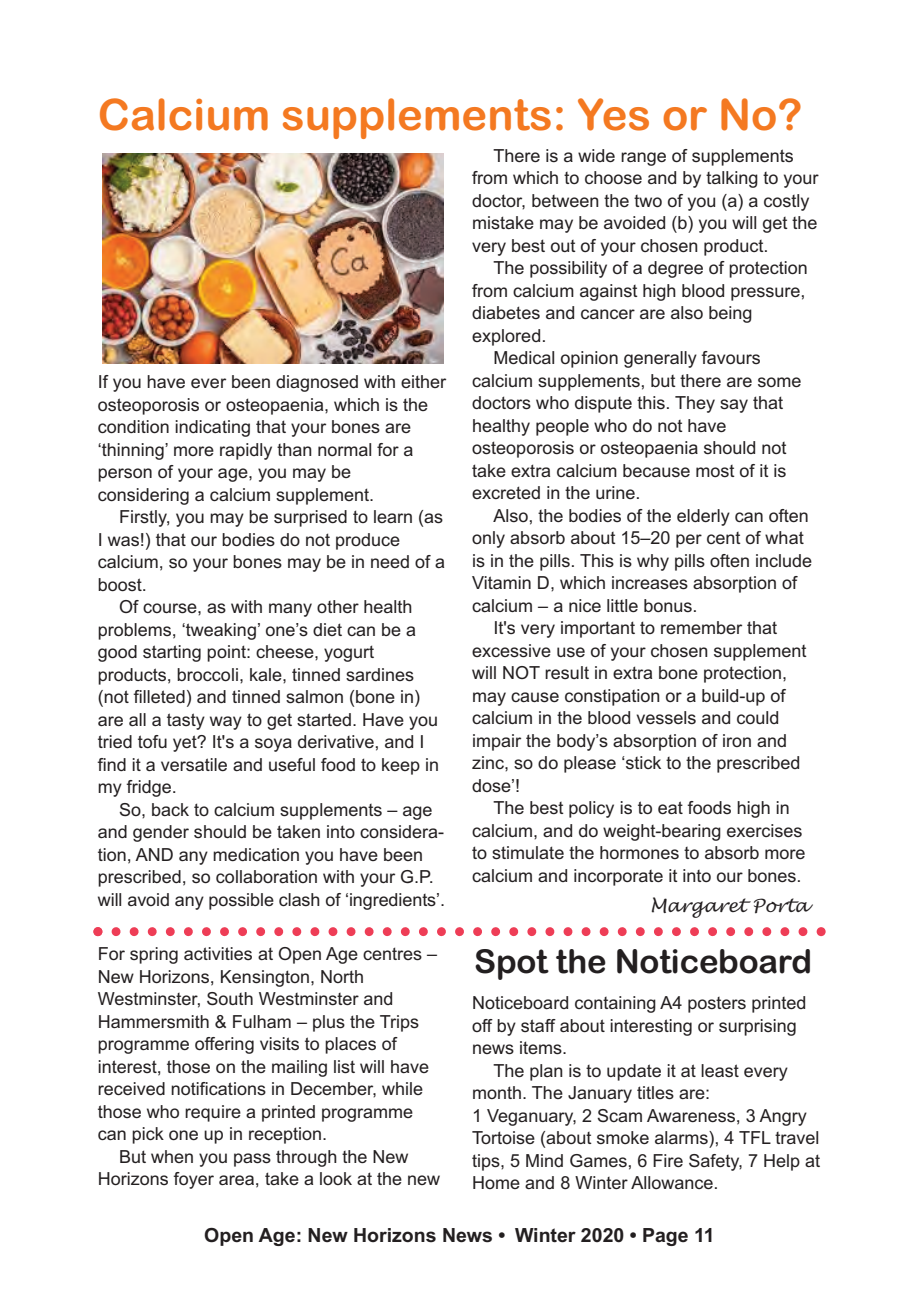
<style>
.page{position:relative;width:919px;height:1289px;background:#fff}
.page>*{position:absolute;margin:0;border:0;box-sizing:border-box;transform-origin:0 0}
.t1{font:43.5px "Arial Rounded MT Bold";color:#f47921}
.t2{font:33px "Arial Rounded MT Bold";letter-spacing:-.005em;color:#231f20}
.t3{font:700 19.5px "Arial";color:#231f20}
.t4{font:18px/22.5px "Arial";color:#231f20}
.t5{font:italic 18px "Lucida Handwriting";color:#231f20}
</style>
<div class="page">
<img style="left:102px;top:153px;width:341px;height:210px">
<svg style="left:93px;top:927px;width:732px;height:9px"></svg>
<h1 class="t1" style="left:98px;top:89px;width:706px">Calcium supplements: Yes or No?</h1>
<p class="t4" style="left:98px;top:370px;width:350px">If you have ever been diagnosed with either osteoporosis or osteopaenia, which is the condition indicating that your bones are ‘thinning’ more rapidly than normal for a person of your age, you may be considering a calcium supplement.</p>
<p class="t4" style="left:119px;top:505px;width:325px">Firstly, you may be surprised to learn (as</p>
<p class="t4" style="left:98px;top:528px;width:304px">I was!) that our bodies do not produce</p>
<p class="t4" style="left:98px;top:550px;width:349px">calcium, so your bones may be in need of a</p>
<p class="t4" style="left:98px;top:573px;width:51px">boost.</p>
<p class="t4" style="left:119px;top:595px;width:295px">Of course, as with many other health</p>
<p class="t4" style="left:98px;top:618px;width:320px">problems, ‘tweaking’ one’s diet can be a</p>
<p class="t4" style="left:98px;top:640px;width:278px">good starting point: cheese, yogurt</p>
<p class="t4" style="left:98px;top:663px;width:318px">products, broccoli, kale, tinned sardines</p>
<p class="t4" style="left:98px;top:685px;width:324px">(not filleted) and tinned salmon (bone in)</p>
<p class="t4" style="left:98px;top:708px;width:342px">are all a tasty way to get started. Have you</p>
<p class="t4" style="left:98px;top:730px;width:328px">tried tofu yet? It's a soya derivative, and I</p>
<p class="t4" style="left:98px;top:753px;width:343px">find it a versatile and useful food to keep in</p>
<p class="t4" style="left:98px;top:775px;width:81px">my fridge.</p>
<p class="t4" style="left:119px;top:798px;width:315px">So, back to calcium supplements – age</p>
<p class="t4" style="left:98px;top:820px;width:348px">and gender should be taken into considera-</p>
<p class="t4" style="left:98px;top:843px;width:327px">tion, AND any medication you have been</p>
<p class="t4" style="left:98px;top:865px;width:337px">prescribed, so collaboration with your G.P.</p>
<p class="t4" style="left:98px;top:888px;width:349px">will avoid any possible clash of ‘ingredients’.</p>
<p class="t4" style="left:98px;top:942px;width:341px">For spring activities at Open Age centres –</p>
<p class="t4" style="left:98px;top:965px;width:268px">New Horizons, Kensington, North</p>
<p class="t4" style="left:98px;top:987px;width:297px">Westminster, South Westminster and</p>
<p class="t4" style="left:98px;top:1010px;width:323px">Hammersmith &amp; Fulham – plus the Trips</p>
<p class="t4" style="left:98px;top:1032px;width:300px">programme offering visits to places of</p>
<p class="t4" style="left:98px;top:1055px;width:333px">interest, those on the mailing list will have</p>
<p class="t4" style="left:98px;top:1077px;width:327px">received notifications in December, while</p>
<p class="t4" style="left:98px;top:1100px;width:317px">those who require a printed programme</p>
<p class="t4" style="left:98px;top:1122px;width:231px">can pick one up in reception.</p>
<p class="t4" style="left:119px;top:1145px;width:291px">But when you pass through the New</p>
<p class="t4" style="left:98px;top:1167px;width:344px">Horizons foyer area, take a look at the new</p>
<p class="t4" style="left:472px;top:144px;width:348px;text-indent:21px">There is a wide range of supplements from which to choose and by talking to your doctor, between the two of you (a) a costly mistake may be avoided (b) you will get the very best out of your chosen product.</p>
<p class="t4" style="left:493px;top:257px;width:316px">The possibility of a degree of protection</p>
<p class="t4" style="left:472px;top:279px;width:335px">from calcium against high blood pressure,</p>
<p class="t4" style="left:472px;top:302px;width:282px">diabetes and cancer are also being</p>
<p class="t4" style="left:472px;top:324px;width:76px">explored.</p>
<p class="t4" style="left:493px;top:347px;width:269px">Medical opinion generally favours</p>
<p class="t4" style="left:472px;top:369px;width:331px">calcium supplements, but there are some</p>
<p class="t4" style="left:472px;top:392px;width:312px">doctors who dispute this. They say that</p>
<p class="t4" style="left:472px;top:414px;width:256px">healthy people who do not have</p>
<p class="t4" style="left:472px;top:437px;width:316px">osteoporosis or osteopaenia should not</p>
<p class="t4" style="left:472px;top:459px;width:316px">take extra calcium because most of it is</p>
<p class="t4" style="left:472px;top:482px;width:170px">excreted in the urine.</p>
<p class="t4" style="left:493px;top:504px;width:317px">Also, the bodies of the elderly can often</p>
<p class="t4" style="left:472px;top:527px;width:333px">only absorb about 15–20 per cent of what</p>
<p class="t4" style="left:472px;top:549px;width:341px">is in the pills. This is why pills often include</p>
<p class="t4" style="left:472px;top:572px;width:326px">Vitamin D, which increases absorption of</p>
<p class="t4" style="left:472px;top:594px;width:227px">calcium – a nice little bonus.</p>
<p class="t4" style="left:493px;top:617px;width:285px">It's very important to remember that</p>
<p class="t4" style="left:472px;top:639px;width:336px">excessive use of your chosen supplement</p>
<p class="t4" style="left:472px;top:662px;width:316px">will NOT result in extra bone protection,</p>
<p class="t4" style="left:472px;top:684px;width:315px">may cause constipation or a build-up of</p>
<p class="t4" style="left:472px;top:707px;width:309px">calcium in the blood vessels and could</p>
<p class="t4" style="left:472px;top:729px;width:316px">impair the body’s absorption of iron and</p>
<p class="t4" style="left:472px;top:752px;width:330px">zinc, so do please ‘stick to the prescribed</p>
<p class="t4" style="left:472px;top:774px;width:50px">dose’!</p>
<p class="t4" style="left:493px;top:797px;width:298px">The best policy is to eat foods high in</p>
<p class="t4" style="left:472px;top:819px;width:332px">calcium, and do weight-bearing exercises</p>
<p class="t4" style="left:472px;top:842px;width:335px">to stimulate the hormones to absorb more</p>
<p class="t4" style="left:472px;top:864px;width:331px">calcium and incorporate it into our bones.</p>
<p class="t5" style="left:649px;top:895px;width:160px">Margaret Porta</p>
<h2 class="t2" style="left:474px;top:941px;width:339px">Spot the Noticeboard</h2>
<p class="t4" style="left:472px;top:991px;width:336px">Noticeboard containing A4 posters printed off by staff about interesting or surprising news items.</p>
<p class="t4" style="left:472px;top:1059px;width:349px;text-indent:21px">The plan is to update it at least every month. The January titles are:<br>1 Veganuary, 2 Scam Awareness, 3 Angry Tortoise (about smoke alarms), 4 TFL travel tips, 5 Mind Games, 6 Fire Safety, 7 Help at Home and 8 Winter Allowance.</p>
<p class="t3" style="left:204px;top:1224px;width:512px">Open Age: New Horizons News • Winter 2020 • Page 11</p>
</div>
